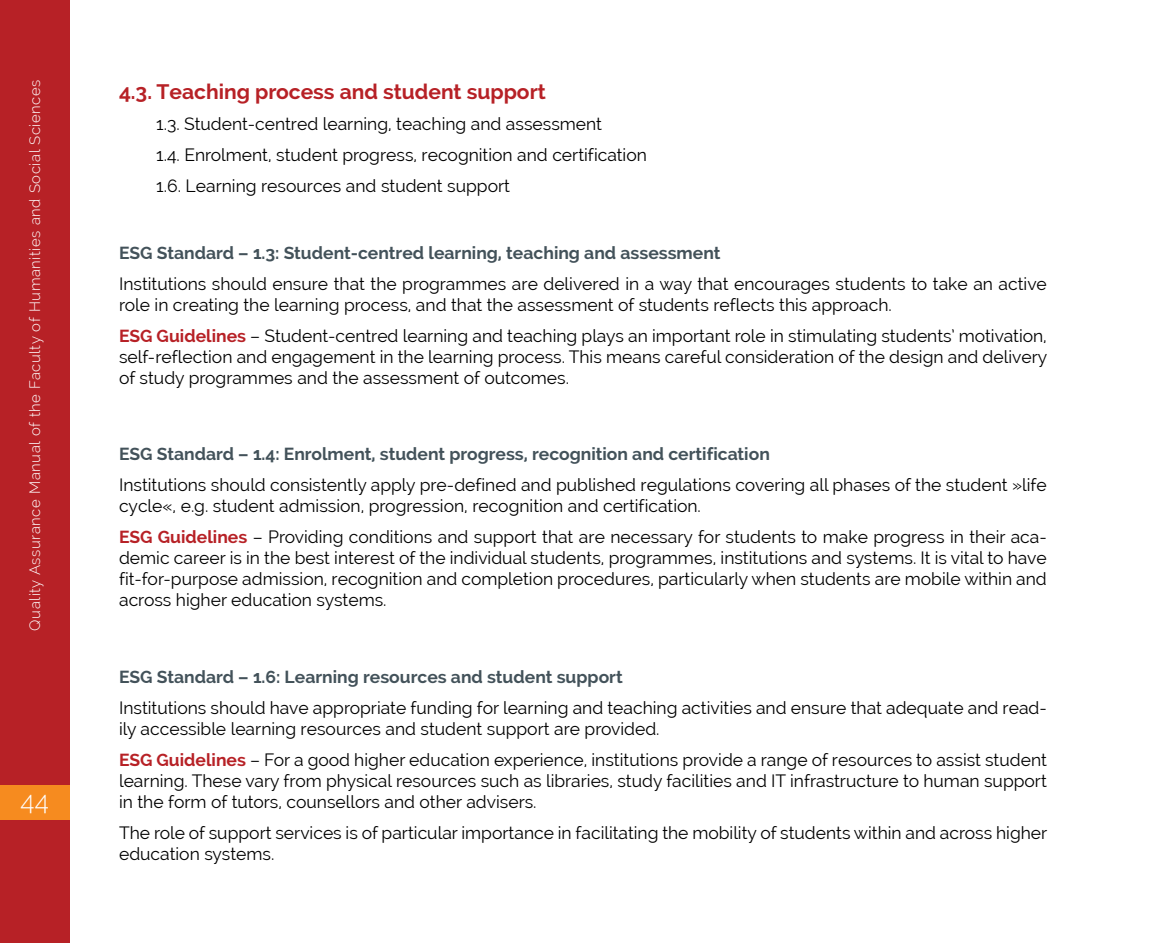
<style>
.page{position:relative;width:1166px;height:943px;background:#fff}
.page>*{position:absolute;margin:0;border:0;box-sizing:border-box;transform-origin:0 0}
.t1{font:300 26.25px "Raleway";color:#fff}
.t2{font:700 21px "Raleway";color:#b72126}
.t3{font:17.5px/21px "Raleway";color:#000}
.t4{font:700 17.5px "Raleway";color:#43525a}
.t5{font:300 14.88px "Raleway";letter-spacing:.04em;color:#fff}
.s1{font-weight:700;color:#b72126}
</style>
<div class="page">
<div style="left:0;top:0;width:69px;height:943px;background:#b72126"></div>
<div style="left:0;top:785px;width:69px;height:35px;background:#f68b1f"></div>
<p class="t5" style="left:26px;top:630px;width:552px;rotate:-90deg">Quality Assurance Manual of the Faculty of Humanities and Social Sciences</p>
<p class="t2" style="left:119px;top:80px;width:428px">4.3. Teaching process and student support</p>
<p class="t3" style="left:156px;top:108px;width:492px;line-height:31px">1.3. Student-centred learning, teaching and assessment<br>1.4. Enrolment, student progress, recognition and certification<br>1.6. Learning resources and student support</p>
<p class="t4" style="left:119px;top:243px;width:603px">ESG Standard – 1.3: Student-centred learning, teaching and assessment</p>
<p class="t3" style="left:119px;top:273px;width:929px">Institutions should ensure that the programmes are delivered in a way that encourages students to take an active role in creating the learning process, and that the assessment of students reflects this approach.</p>
<p class="t3" style="left:119px;top:325px;width:930px;text-align:justify"><span class="s1">ESG Guidelines</span> – Student-centred learning and teaching plays an important role in stimulating students’ motivation, self-reflection and engagement in the learning process. This means careful consideration of the design and delivery of study programmes and the assessment of outcomes.</p>
<p class="t4" style="left:119px;top:444px;width:652px">ESG Standard – 1.4: Enrolment, student progress, recognition and certification</p>
<p class="t3" style="left:119px;top:474px;width:929px">Institutions should consistently apply pre-defined and published regulations covering all phases of the student »life cycle«, e.g. student admission, progression, recognition and certification.</p>
<p class="t3" style="left:119px;top:526px;width:929px;text-align:justify"><span class="s1">ESG Guidelines</span> – Providing conditions and support that are necessary for students to make progress in their aca&shy;demic career is in the best interest of the individual students, programmes, institutions and systems. It is vital to have fit-for-purpose admission, recognition and completion procedures, particularly when students are mobile within and across higher education systems.</p>
<h1 class="t1" style="left:21px;top:785px;width:30px">44</h1>
<p class="t4" style="left:119px;top:667px;width:505px">ESG Standard – 1.6: Learning resources and student support</p>
<p class="t3" style="left:119px;top:697px;width:929px">Institutions should have appropriate funding for learning and teaching activities and ensure that adequate and read&shy;ily accessible learning resources and student support are provided.</p>
<p class="t3" style="left:119px;top:749px;width:929px;text-align:justify"><span class="s1">ESG Guidelines</span> – For a good higher education experience, institutions provide a range of resources to assist student learning. These vary from physical resources such as libraries, study facilities and IT infrastructure to human support in the form of tutors, counsellors and other advisers.</p>
<p class="t3" style="left:119px;top:822px;width:930px">The role of support services is of particular importance in facilitating the mobility of students within and across higher education systems.</p>
</div>
